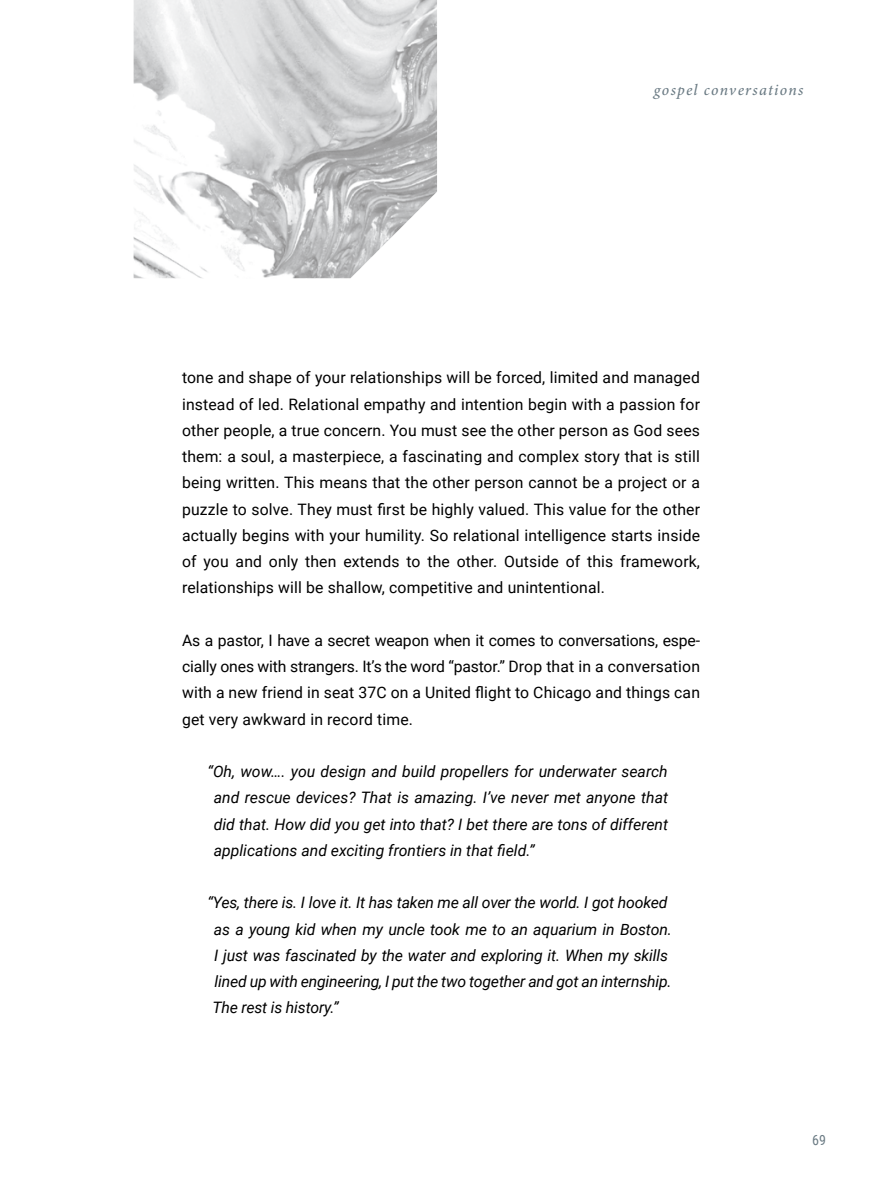
<style>
.page{position:relative;width:882px;height:1197px;background:#fff}
.page>*{position:absolute;margin:0;border:0;box-sizing:border-box;transform-origin:0 0}
.t1{font:15.75px/26.2px "Roboto";letter-spacing:.01em;color:#000;text-align:justify}
.t2{font:italic 15.75px/26.2px "Roboto";letter-spacing:-.01em;color:#000;text-align:justify}
.t3{font:italic 500 15.75px "Minion 3";letter-spacing:.08em;color:#6b7b84}
.t4{font:14px "Roboto Condensed";color:#6b7b84}
</style>
<div class="page">
<img style="left:134px;top:0;width:303px;height:278px">
<p class="t3" style="left:654px;top:79px;width:151px">gospel conversations</p>
<p class="t1" style="left:182px;top:364px;width:520px">tone and shape of your relationships will be forced, limited and managed instead of led. Relational empathy and intention begin with a passion for other people, a true concern. You must see the other person as God sees them: a soul, a masterpiece, a fascinating and complex story that is still being written. This means that the other person cannot be a project or a puzzle to solve. They must first be highly valued. This value for the other actually begins with your humility. So relational intelligence starts inside of you and only then extends to the other. Outside of this framework, relationships will be shallow, competitive and unintentional.</p>
<p class="t1" style="left:182px;top:626px;width:520px">As a pastor, I have a secret weapon when it comes to conversations, espe&shy;cially ones with strangers. It’s the word “pastor.” Drop that in a conversation with a new friend in seat 37C on a United flight to Chicago and things can get very awkward in record time.</p>
<p class="t2" style="left:214px;top:758px;width:456px;text-indent:-6px">“Oh, wow…. you design and build propellers for underwater search and rescue devices? That is amazing. I’ve never met anyone that did that. How did you get into that? I bet there are tons of different applications and exciting frontiers in that field.”</p>
<p class="t2" style="left:212px;top:889px;width:461px;text-align:left;text-indent:-5px">“Yes, there is. I love it. It has taken me all over the world. I got hooked as a young kid when my uncle took me to an aquarium in Boston.<br>I just was fascinated by the water and exploring it. When my skills lined up with engineering, I put the two together and got an internship.<br>The rest is history.”</p>
<p class="t4" style="left:812px;top:1130px;width:15px">69</p>
</div>
